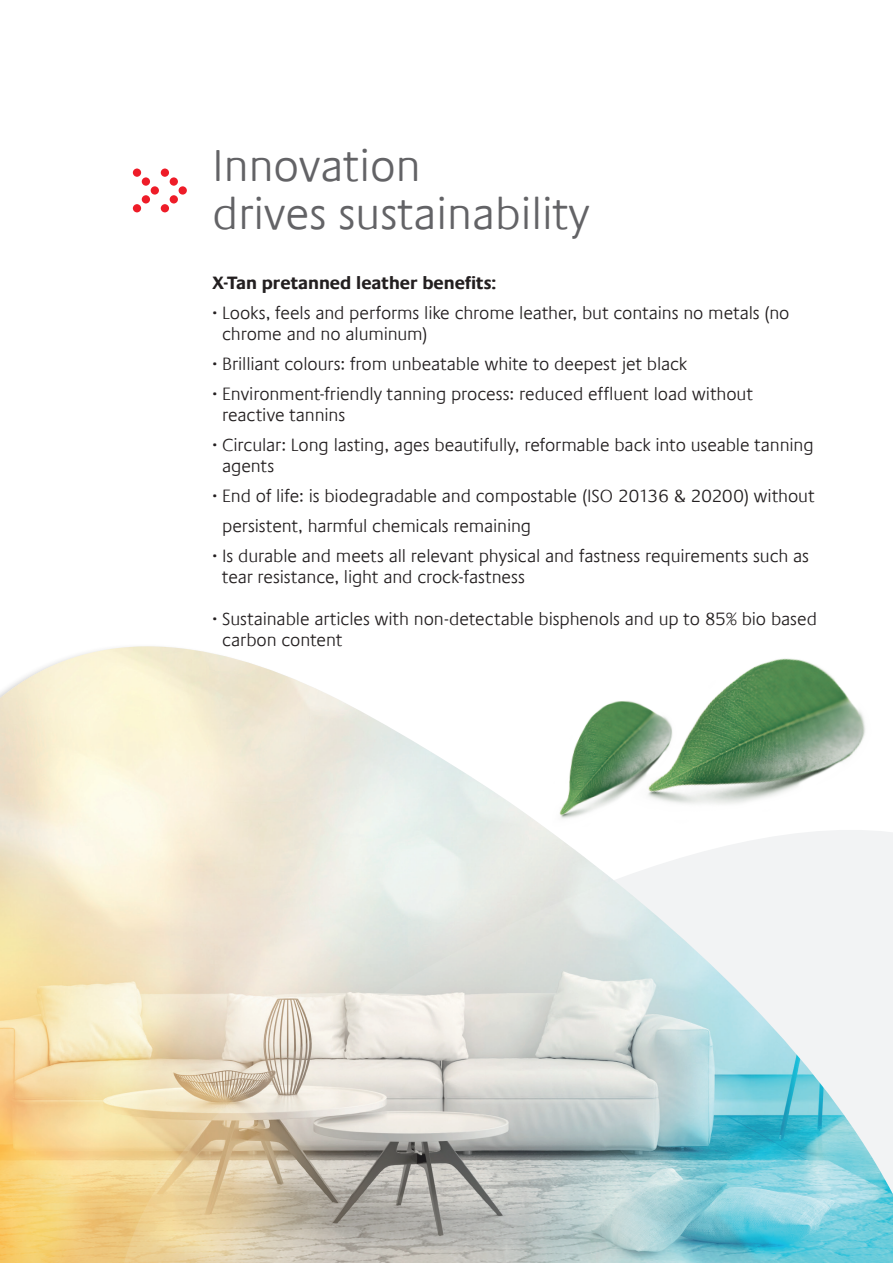
<style>
.page{position:relative;width:893px;height:1263px;background:#fff}
.page>*{position:absolute;margin:0;border:0;box-sizing:border-box;transform-origin:0 0}
.t1{font:90px "Dot Matrix OT Two";color:#ee1c28}
.Headline_Praxis_light_30_32{font:300 45px "Praxis Com";color:#636366}
.Copytext_Praxis_light_9_14{font:300 18px/21px "Praxis Com";letter-spacing:-.005em;color:#231f20}
.Copytext_Praxis_light_9_14-2{font:700 18px "Praxis Com";color:#231f20}
</style>
<div class="page">
<img style="left:0;top:646px;width:893px;height:617px">
<img style="left:112px;top:880px;width:781px;height:383px">
<img style="left:629px;top:646px;width:262px;height:229px">
<img style="left:544px;top:697px;width:141px;height:132px">
<p class="t1" style="left:128px;top:133px;width:64px">&gt;&gt;</p>
<p class="Headline_Praxis_light_30_32" style="left:213px;top:140px;width:209px">Innovation</p>
<p class="Headline_Praxis_light_30_32" style="left:213px;top:188px;width:378px">drives sustainability</p>
<p class="Copytext_Praxis_light_9_14-2" style="left:213px;top:272px;width:285px">X-Tan pretanned leather benefits:</p>
<p class="Copytext_Praxis_light_9_14" style="left:222px;top:303px;width:569px;text-indent:-10px">· Looks, feels and performs like chrome leather, but contains no metals (no chrome and no aluminum)</p>
<p class="Copytext_Praxis_light_9_14" style="left:213px;top:354px;width:476px">· Brilliant colours: from unbeatable white to deepest jet black</p>
<p class="Copytext_Praxis_light_9_14" style="left:222px;top:384px;width:532px;text-indent:-10px">· Environment-friendly tanning process: reduced effluent load without reactive tannins</p>
<p class="Copytext_Praxis_light_9_14" style="left:222px;top:435px;width:593px;text-indent:-10px">· Circular: Long lasting, ages beautifully, reformable back into useable tanning agents</p>
<p class="Copytext_Praxis_light_9_14" style="left:222px;top:481px;width:594px;line-height:30px;text-indent:-10px">· End of life: is biodegradable and compostable (ISO 20136 &amp; 20200) without persistent, harmful chemicals remaining</p>
<p class="Copytext_Praxis_light_9_14" style="left:222px;top:546px;width:588px;text-indent:-10px">· Is durable and meets all relevant physical and fastness requirements such as tear resistance, light and crock-fastness</p>
<p class="Copytext_Praxis_light_9_14" style="left:222px;top:609px;width:596px;text-indent:-10px">· Sustainable articles with non-detectable bisphenols and up to 85% bio based carbon content</p>
</div>
